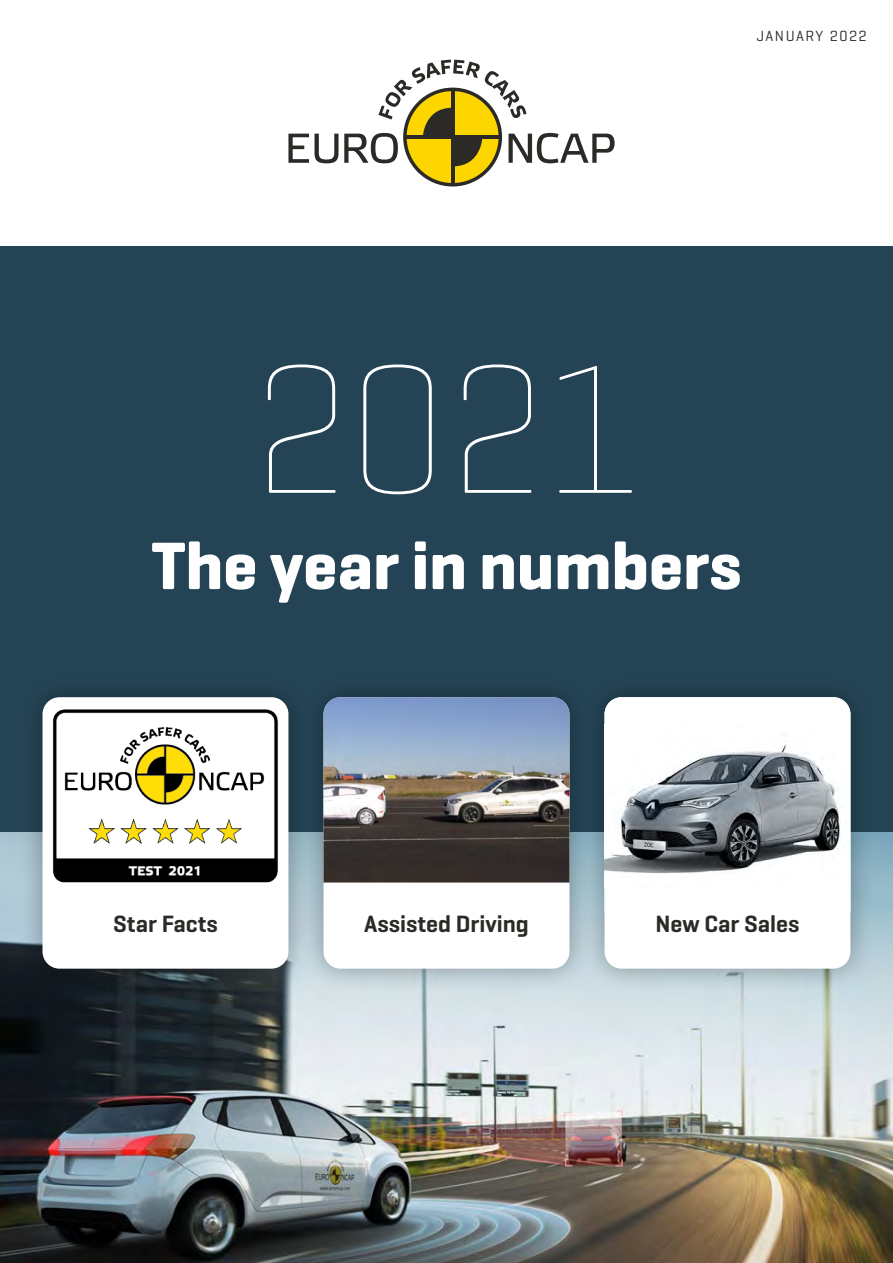
<style>
.page{position:relative;width:893px;height:1263px;background:#fff}
.page>*{position:absolute;margin:0;border:0;box-sizing:border-box;transform-origin:0 0}
.t1{font:100 186.45px "Geogrotesque";color:#fff}
.t2{font:700 68.25px "Geogrotesque";color:#fff}
.t3{font:600 24px "Geogrotesque";color:#2c2a27}
.t4{font:15px "Geogrotesque";letter-spacing:.1em;color:#2c2a27}
</style>
<div class="page">
<div style="left:0;top:247px;width:893px;height:698px;background:#244455"></div>
<img style="left:0;top:833px;width:893px;height:430px">
<svg style="left:288px;top:134px;width:50px;height:29px"></svg>
<svg style="left:344px;top:60px;width:271px;height:126px"></svg>
<div style="left:19px;top:673px;width:293px;height:319px;background:#000;opacity:.32"></div>
<div style="left:43px;top:697px;width:245px;height:272px;background:#fff;border-radius:17px"></div>
<div style="left:300px;top:673px;width:293px;height:319px;background:#000;opacity:.32"></div>
<div style="left:323px;top:697px;width:246px;height:272px;background:#fff;border-radius:17px"></div>
<div style="left:581px;top:673px;width:293px;height:319px;background:#000;opacity:.32"></div>
<div style="left:604px;top:697px;width:246px;height:272px;background:#fff;border-radius:17px"></div>
<img style="left:43px;top:697px;width:245px;height:185px">
<img style="left:323px;top:697px;width:246px;height:185px">
<img style="left:604px;top:744px;width:238px;height:130px">
<p class="t4" style="left:757px;top:27px;width:111px">JANUARY 2022</p>
<p class="t1" style="left:251px;top:313px;width:393px">2021</p>
<p class="t2" style="left:152px;top:523px;width:591px">The year in numbers</p>
<p class="t3" style="left:113px;top:908px;width:106px">Star Facts</p>
<p class="t3" style="left:364px;top:908px;width:166px">Assisted Driving</p>
<p class="t3" style="left:655px;top:908px;width:145px">New Car Sales</p>
</div>
